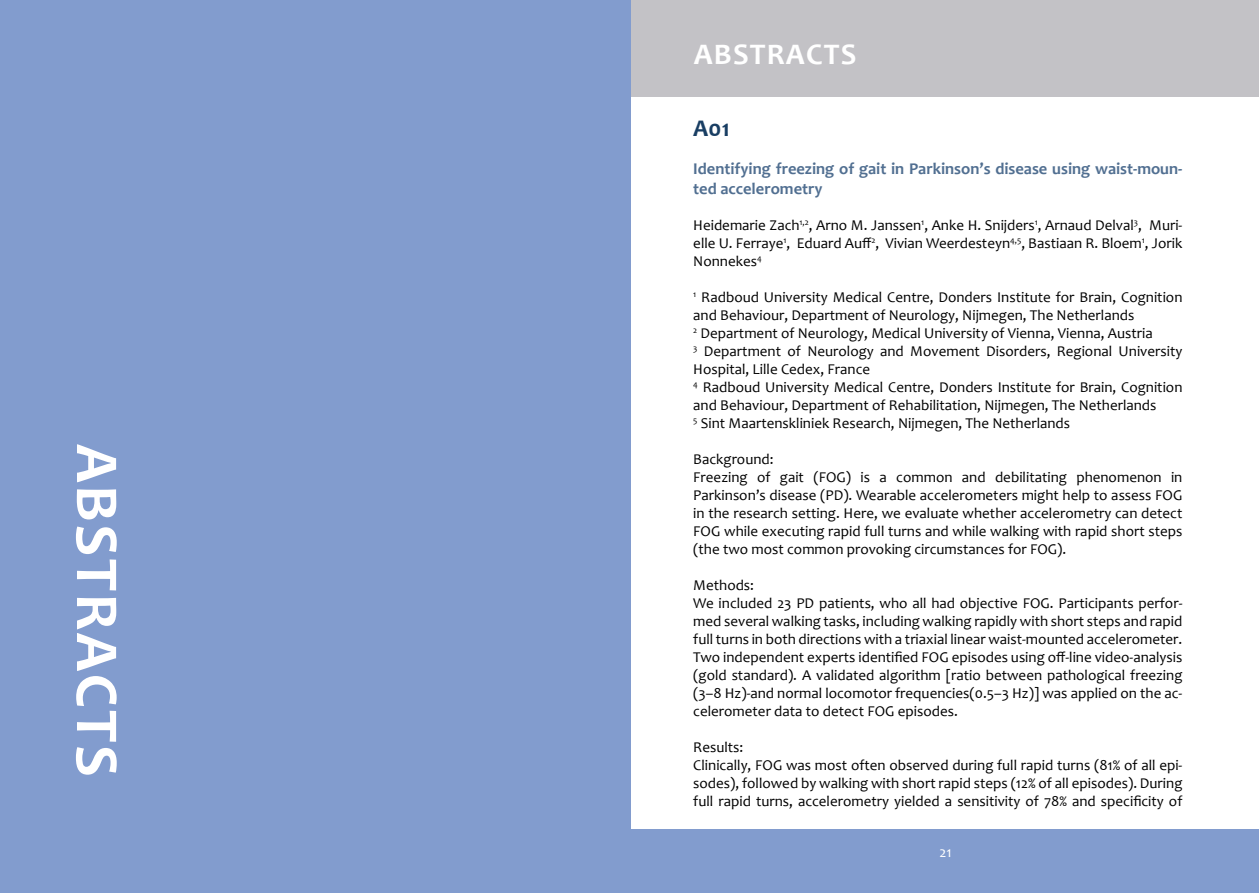
<style>
.page{position:relative;width:1259px;height:893px;background:#fff}
.page>*{position:absolute;margin:0;border:0;box-sizing:border-box;transform-origin:0 0}
.t1{font:700 61.5px "Candara";letter-spacing:.04em;color:#fff}
.t2{font:700 30px "Candara";color:#fff}
.t3{font:700 24px "Candara";color:#193e63}
.t4{font:700 16.5px/19.8px "Candara";color:#516f91}
.t5{font:15px/18px "Candara";color:#000}
.t6{font:15px "Candara";color:#fff}
</style>
<div class="page">
<div style="left:0;top:0;width:1259px;height:96px;background:#c3c2c6"></div>
<div style="left:0;top:829px;width:1259px;height:64px;background:#829cce"></div>
<div style="left:0;top:0;width:630px;height:893px;background:#829cce"></div>
<h1 class="t1" style="left:136px;top:444px;width:335px;rotate:90deg">ABSTRACTS</h1>
<h2 class="t2" style="left:694px;top:36px;width:39px">Abstracts</h2>
<h3 class="t3" style="left:693px;top:114px;width:38px">A01</h3>
<p class="t4" style="left:693px;top:159px;width:490px">Identifying freezing of gait in Parkinson’s disease using waist-moun&shy;ted accelerometry</p>
<p class="t5" style="left:693px;top:216px;width:490px;text-align:justify">H eidemarie Zach<sup>1,2</sup>, Arno M. Janssen<sup>1</sup>, Anke H . Snijders<sup>1</sup>, Arnaud Delval<sup>3</sup>, Muri&shy;elle U. Ferraye<sup>1</sup>, Eduard Auff<sup>2</sup>, Vivian Weerdesteyn<sup>4,5</sup>, Bastiaan R. Bloem<sup>1</sup>, Jorik Nonnekes<sup>4</sup></p>
<p class="t5" style="left:693px;top:288px;width:491px"><sup>1</sup> Radboud University Medical Centre, Donders Institute for Brain, Cognition and Behaviour, Department of Neurology, Nijmegen, The Netherlands<br><sup>2</sup> Department of Neurology, Medical University of Vienna, Vienna, Austria<br><sup>3</sup> Department of Neurology and Movement Disorders, Regional University H ospital, Lille Cedex, France<br><sup>4</sup> Radboud University Medical Centre, Donders Institute for Brain, Cognition and Behaviour, Department of Rehabilitation, Nijmegen, The Netherlands<br><sup>5</sup> Sint Maartenskliniek Research, Nijmegen, The Netherlands</p>
<p class="t5" style="left:693px;top:450px;width:490px">Background:<br>Freezing of gait (FOG) is a common and debilitating phenomenon in Parkinson’s disease (PD). Wearable accelerometers might help to assess FOG in the research setting. H ere, we evaluate whether accelerometry can detect FOG while executing rapid full turns and while walking with rapid short steps (the two most common provoking circumstances for FOG).</p>
<p class="t5" style="left:693px;top:576px;width:491px">Methods:<br>We included 23 PD patients, who all had objective FOG. Participants perfor&shy;med several walking tasks, including walking rapidly with short steps and rapid full turns in both directions with a triaxial linear waist-mounted accelerometer.<br>Two independent experts identified FOG episodes using off-line video-analysis (gold standard). A validated algorithm [ratio between pathological freezing (3–8 H z)-and normal locomotor frequencies(0.5–3 H z)] was applied on the ac&shy;celerometer data to detect FOG episodes.</p>
<p class="t5" style="left:693px;top:738px;width:491px">Results:<br>Clinically, FOG was most often observed during full rapid turns (81% of all epi&shy;sodes), followed by walking with short rapid steps (12% of all episodes). During full rapid turns, accelerometry yielded a sensitivity of 78% and specificity of</p>
<p class="t6" style="left:939px;top:843px;width:14px">21</p>
</div>
